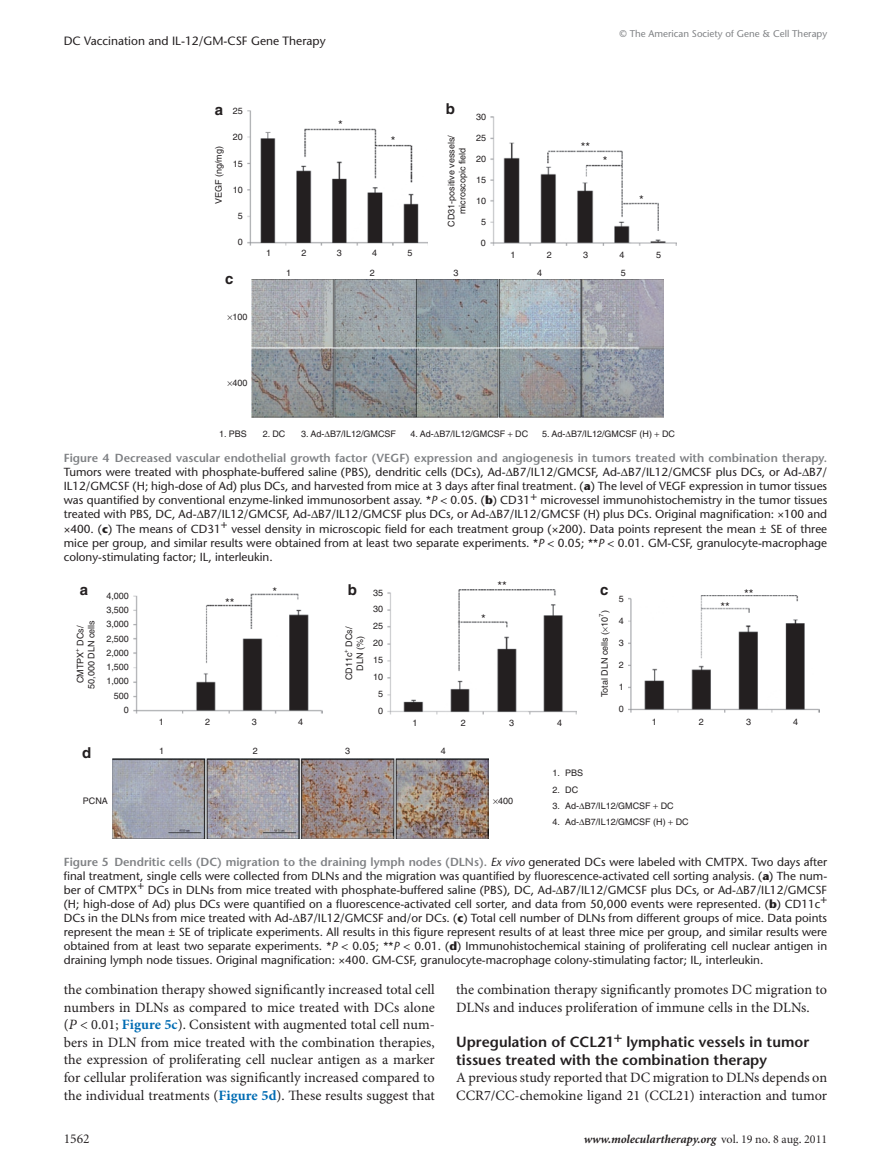
<style>
.page{position:relative;width:891px;height:1175px;background:#fff}
.page>*{position:absolute;margin:0;border:0;box-sizing:border-box;transform-origin:0 0}
.t1{font:700 15px "Helvetica";color:#231f20}
.t2{font:600 14.7px/17.7px "Stone Sans";color:#231f20}
.t3{font:14.25px/17.7px "Minion Pro";color:#231f20}
.t4{font:13.5px "Minion";color:#231f20}
.t5{font:italic 700 12px "Minion";color:#231f20}
.t6{font:12px "Stone Sans";color:#231f20}
.t7{font:12px "Helvetica";color:#231f20}
.t8{font:11.7px/14.1px "Stone Sans";color:#231f20;text-align:justify}
.t9{font:600 11.7px "Stone Sans";color:#808285}
.t10{font:9.75px "Stone Sans";color:#808285}
.t11{font:9px/14.2px "Helvetica";color:#231f20}
.t12{font:6px "Helvetica";color:#231f20}
.s1{font-weight:600;color:#808285}
.s2{font-weight:700}
.s3{font-style:italic}
.s4{font-weight:700;color:#006cb3}
.s5{font-weight:400;font-style:normal}
</style>
<div class="page">
<img style="left:252px;top:279px;width:412px;height:139px">
<img style="left:247px;top:110px;width:181px;height:136px">
<img style="left:491px;top:116px;width:186px;height:130px">
<img style="left:133px;top:593px;width:189px;height:121px">
<img style="left:629px;top:595px;width:191px;height:117px">
<img style="left:113px;top:758px;width:375px;height:80px">
<img style="left:388px;top:590px;width:189px;height:124px">
<p class="t6" style="left:64px;top:34px;width:263px">DC Vaccination and IL-12/GM-CSF Gene Therapy</p>
<p class="t10" style="left:620px;top:28px;width:209px">© The American Society of Gene &amp; Cell Therapy</p>
<p class="t1" style="left:215px;top:101px;width:10px">a</p>
<p class="t1" style="left:446px;top:99px;width:11px">b</p>
<p class="t11" style="left:233px;top:104px;width:12px">25</p>
<p class="t11" style="left:233px;top:130px;width:12px">20</p>
<p class="t11" style="left:233px;top:156px;width:12px">15</p>
<p class="t11" style="left:233px;top:183px;width:12px">10</p>
<p class="t11" style="left:238px;top:209px;width:7px">5</p>
<p class="t11" style="left:238px;top:235px;width:7px">0</p>
<p class="t11" style="left:476px;top:109px;width:12px">30</p>
<p class="t11" style="left:476px;top:130px;width:12px">25</p>
<p class="t11" style="left:476px;top:151px;width:12px">20</p>
<p class="t11" style="left:476px;top:172px;width:12px">15</p>
<p class="t11" style="left:476px;top:193px;width:12px">10</p>
<p class="t11" style="left:481px;top:214px;width:7px">5</p>
<p class="t11" style="left:481px;top:235px;width:7px">0</p>
<p class="t7" style="left:338px;top:118px;width:6px">*</p>
<p class="t11" style="left:212px;top:204px;width:60px;rotate:-90deg">VEGF (ng/mg)</p>
<p class="t11" style="left:446px;top:226px;width:93px;line-height:10.8px;text-align:center;rotate:-90deg">CD31-positive vessels/ microscopic field</p>
<p class="t7" style="left:581px;top:140px;width:11px">**</p>
<p class="t7" style="left:391px;top:134px;width:6px">*</p>
<p class="t7" style="left:603px;top:154px;width:6px">*</p>
<p class="t7" style="left:639px;top:193px;width:6px">*</p>
<p class="t1" style="left:225px;top:269px;width:10px">c</p>
<p class="t11" style="left:233px;top:310px;width:17px">100</p>
<p class="t11" style="left:266px;top:245px;width:7px">1</p>
<p class="t11" style="left:301px;top:245px;width:7px">2</p>
<p class="t11" style="left:337px;top:245px;width:7px">3</p>
<p class="t11" style="left:372px;top:245px;width:7px">4</p>
<p class="t11" style="left:408px;top:245px;width:7px">5</p>
<p class="t11" style="left:510px;top:248px;width:7px">1</p>
<p class="t11" style="left:547px;top:248px;width:7px">2</p>
<p class="t11" style="left:583px;top:248px;width:7px">3</p>
<p class="t11" style="left:620px;top:248px;width:7px">4</p>
<p class="t11" style="left:656px;top:248px;width:7px">5</p>
<p class="t11" style="left:286px;top:265px;width:7px">1</p>
<p class="t11" style="left:370px;top:265px;width:7px">2</p>
<p class="t11" style="left:453px;top:265px;width:7px">3</p>
<p class="t11" style="left:537px;top:265px;width:7px">4</p>
<p class="t11" style="left:621px;top:265px;width:7px">5</p>
<p class="t11" style="left:233px;top:375px;width:17px">400</p>
<p class="t11" style="left:219px;top:427px;width:29px">1. PBS</p>
<p class="t11" style="left:263px;top:427px;width:24px">2. DC</p>
<p class="t11" style="left:301px;top:426px;width:97px">3. Ad-∆B7/IL12/GMCSF</p>
<p class="t11" style="left:410px;top:426px;width:119px">4. Ad-∆B7/IL12/GMCSF DC</p>
<p class="t11" style="left:542px;top:426px;width:134px">5. Ad-∆B7/IL12/GMCSF (H) DC</p>
<p class="t8" style="left:64px;top:451px;width:765px"><span class="s1">Figure 4 Decreased vascular endothelial growth factor (VEGF) expression and angiogenesis in tumors treated with combination therapy.<br></span>Tumors were treated with phosphate-buffered saline (PBS), dendritic cells (DCs), Ad-∆B7/IL12/GMCSF, Ad-∆B7/IL12/GMCSF plus DCs, or Ad-∆B7/ IL12/GMCSF (H; high-dose of Ad) plus DCs, and harvested from mice at 3 days after final treatment. (<span class="s2">a</span>) The level of VEGF expression in tumor tissues was quantified by conventional enzyme-linked immunosorbent assay. *<span class="s3">P</span> &lt; 0.05. (<span class="s2">b</span>) CD31+ microvessel immunohistochemistry in the tumor tissues treated with PBS, DC, Ad-∆B7/IL12/GMCSF, Ad-∆B7/IL12/GMCSF plus DCs, or Ad-∆B7/IL12/GMCSF (H) plus DCs. Original magnification: ×100 and ×400. (<span class="s2">c</span>) The means of CD31+ vessel density in microscopic field for each treatment group (×200). Data points represent the mean ± SE of three mice per group, and similar results were obtained from at least two separate experiments. *<span class="s3">P</span> &lt; 0.05; **<span class="s3">P</span> &lt; 0.01. GM-CSF, granulocyte-macrophage colony-stimulating factor; IL, interleukin.</p>
<p class="t1" style="left:80px;top:580px;width:10px">a</p>
<p class="t11" style="left:75px;top:688px;width:70px;line-height:10.8px;text-indent:43px;rotate:-90deg">DCs/<br>50,000 DLN cells</p>
<p class="t12" style="left:74px;top:651px;width:5px;rotate:-90deg">+</p>
<p class="t11" style="left:73px;top:683px;width:33px;rotate:-90deg">CMTPX</p>
<p class="t11" style="left:106px;top:588px;width:24px;text-align:right">4,000<br>3,500<br>3,000<br>2,500<br>2,000<br>1,500<br>1,000<br>500<br>0</p>
<p class="t7" style="left:225px;top:595px;width:11px">**</p>
<p class="t7" style="left:273px;top:584px;width:6px">*</p>
<p class="t1" style="left:348px;top:581px;width:11px">b</p>
<p class="t11" style="left:344px;top:670px;width:46px;line-height:10.8px;text-indent:24px;rotate:-90deg">DCs/<br>DLN (%)</p>
<p class="t12" style="left:342px;top:652px;width:5px;rotate:-90deg">+</p>
<p class="t11" style="left:342px;top:680px;width:29px;rotate:-90deg">CD11c</p>
<p class="t11" style="left:373px;top:584px;width:12px;line-height:17px;text-align:center">35<br>30<br>25<br>20<br>15<br>10<br>5<br>0</p>
<p class="t7" style="left:481px;top:612px;width:6px">*</p>
<p class="t7" style="left:497px;top:579px;width:11px">**</p>
<p class="t1" style="left:600px;top:581px;width:10px">c</p>
<p class="t11" style="left:598px;top:697px;width:88px;rotate:-90deg">Total DLN cells ( 10 )</p>
<p class="t12" style="left:598px;top:616px;width:5px;rotate:-90deg">7</p>
<p class="t11" style="left:619px;top:592px;width:7px">5</p>
<p class="t11" style="left:619px;top:613px;width:7px">4</p>
<p class="t11" style="left:619px;top:635px;width:7px">3</p>
<p class="t11" style="left:619px;top:657px;width:7px">2</p>
<p class="t11" style="left:619px;top:679px;width:7px">1</p>
<p class="t11" style="left:619px;top:701px;width:7px">0</p>
<p class="t7" style="left:720px;top:599px;width:11px">**</p>
<p class="t7" style="left:744px;top:586px;width:11px">**</p>
<p class="t11" style="left:159px;top:715px;width:7px">1</p>
<p class="t11" style="left:205px;top:715px;width:7px">2</p>
<p class="t11" style="left:252px;top:715px;width:7px">3</p>
<p class="t11" style="left:298px;top:715px;width:7px">4</p>
<p class="t11" style="left:413px;top:715px;width:7px">1</p>
<p class="t11" style="left:461px;top:715px;width:7px">2</p>
<p class="t11" style="left:509px;top:715px;width:7px">3</p>
<p class="t11" style="left:557px;top:715px;width:7px">4</p>
<p class="t11" style="left:652px;top:714px;width:7px">1</p>
<p class="t11" style="left:699px;top:714px;width:7px">2</p>
<p class="t11" style="left:746px;top:714px;width:7px">3</p>
<p class="t11" style="left:793px;top:714px;width:7px">4</p>
<p class="t1" style="left:82px;top:743px;width:11px">d</p>
<p class="t11" style="left:159px;top:743px;width:7px">1</p>
<p class="t11" style="left:253px;top:743px;width:7px">2</p>
<p class="t11" style="left:345px;top:743px;width:7px">3</p>
<p class="t11" style="left:441px;top:743px;width:7px">4</p>
<p class="t11" style="left:83px;top:793px;width:27px">PCNA</p>
<p class="t11" style="left:498px;top:793px;width:17px">400</p>
<p class="t11" style="left:552px;top:765px;width:9px;line-height:16.4px;text-align:justify">1.<br>2.<br>3.<br>4.</p>
<p class="t11" style="left:565px;top:765px;width:125px;line-height:16.4px">PBS<br>DC<br>Ad-∆B7/IL12/GMCSF DC<br>Ad-∆B7/IL12/GMCSF (H) DC</p>
<p class="t8" style="left:64px;top:854px;width:765px;text-indent:410px"><span class="s1">s).</span> <span class="s3">Ex vivo</span> generated DCs were labeled with CMTPX. Two days after final treatment, single cells were collected from DLNs and the migration was quantified by fluorescence-activated cell sorting analysis. (<span class="s2">a</span>) The num&shy;ber of CMTPX+ DCs in DLNs from mice treated with phosphate-buffered saline (PBS), DC, Ad-∆B7/IL12/GMCSF plus DCs, or Ad-∆B7/IL12/GMCSF (H; high-dose of Ad) plus DCs were quantified on a fluorescence-activated cell sorter, and data from 50,000 events were represented. (<span class="s2">b</span>) CD11c+ DCs in the DLNs from mice treated with Ad-∆B7/IL12/GMCSF and/or DCs. (<span class="s2">c</span>) Total cell number of DLNs from different groups of mice. Data points represent the mean ± SE of triplicate experiments. All results in this figure represent results of at least three mice per group, and similar results were obtained from at least two separate experiments. *<span class="s3">P</span> &lt; 0.05; **<span class="s3">P</span> &lt; 0.01. (<span class="s2">d</span>) Immunohistochemical staining of proliferating cell nuclear antigen in draining lymph node tissues. Original magnification: ×400. GM-CSF, granulocyte-macrophage colony-stimulating factor; IL, interleukin.</p>
<p class="t9" style="left:64px;top:854px;width:395px">Figure 5 Dendritic cells (DC) migration to the draining lymph nodes (DLN</p>
<p class="t3" style="left:64px;top:981px;width:373px;text-align:justify">the combination therapy showed significantly increased total cell numbers in DLNs as compared to mice treated with DCs alone (<span class="s3">P</span> &lt; 0.01; <span class="s4">Figure 5c</span>). Consistent with augmented total cell num&shy;bers in DLN from mice treated with the combination therapies, the expression of proliferating cell nuclear antigen as a marker for cellular proliferation was significantly increased compared to the individual treatments (<span class="s4">Figure 5d</span>). These results suggest that</p>
<p class="t3" style="left:456px;top:981px;width:373px">the combination therapy significantly promotes DC migration to<br>DLNs and induces proliferation of immune cells in the DLNs.</p>
<p class="t2" style="left:456px;top:1032px;width:355px;text-indent:141px">21+ lymphatic vessels in tumor tissues treated with the combination therapy</p>
<p class="t3" style="left:456px;top:1069px;width:373px">A previous study reported that DC migration to DLNs depends on<br>CCR7/CC-chemokine ligand 21 (CCL21) interaction and tumor</p>
<p class="t2" style="left:456px;top:1032px;width:124px">Upregulation of CCL</p>
<p class="t4" style="left:64px;top:1132px;width:27px">1562</p>
<p class="t5" style="left:583px;top:1133px;width:245px">www.moleculartherapy.org <span class="s5">vol. 19 no. 8 aug. 2011</span></p>
</div>
